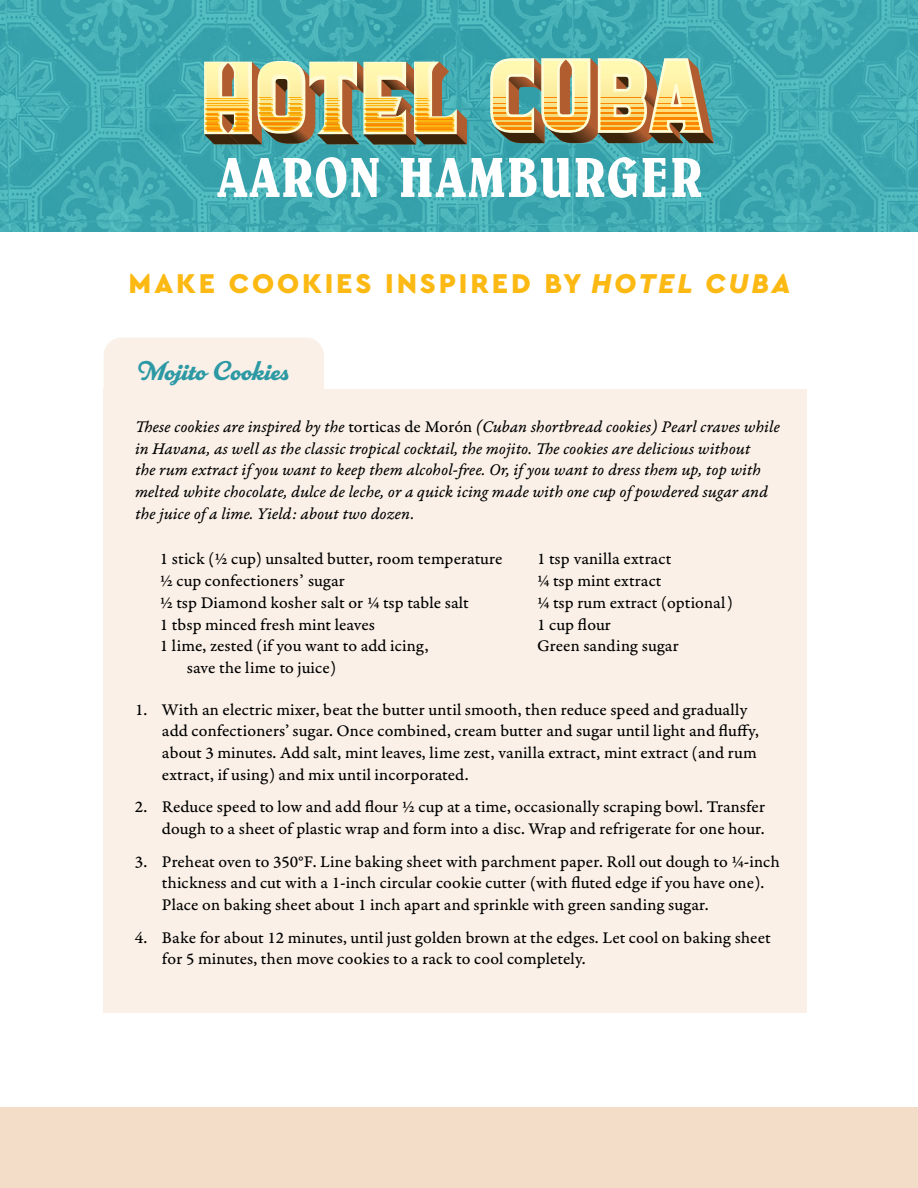
<style>
.page{position:relative;width:918px;height:1188px;background:#fff}
.page>*{position:absolute;margin:0;border:0;box-sizing:border-box;transform-origin:0 0}
.t1{font:condensed 57px "Belwe";letter-spacing:.01em;color:#fff}
.t2{font:900 28.5px "Cera Pro";letter-spacing:.1em;color:#fdb913}
.t3{font:700 27px "Parkside";color:#2c99a4}
.t4{font:17.25px/21.8px "Garamond Premr Pro Capt";letter-spacing:.005em;color:#000}
.t5{font:17.25px/21.8px "Garamond Premr Pro It Capt";color:#000}
.s1{font-style:italic}
.s2{font-family:"Garamond Premr Pro Capt"}
</style>
<div class="page">
<img style="left:0;top:0;width:918px;height:231px">
<svg style="left:204px;top:61px;width:263px;height:83px;background:#bcaa71"></svg>
<hr style="left:415px;top:128px;width:38px;height:2px;background:#fdb913">
<hr style="left:415px;top:123px;width:38px;height:2px;background:#fdb913">
<hr style="left:415px;top:118px;width:38px;height:2px;background:#fdb913">
<hr style="left:415px;top:113px;width:38px;height:2px;background:#fdb913">
<hr style="left:415px;top:108px;width:38px;height:1px;background:#fdb913">
<hr style="left:415px;top:103px;width:38px;height:1px;background:#fdb913">
<hr style="left:415px;top:99px;width:38px;height:1px;background:#fdb913">
<svg style="left:490px;top:58px;width:224px;height:85px;background:#c1af79"></svg>
<hr style="left:652px;top:128px;width:48px;height:2px;background:#fdb913">
<hr style="left:652px;top:123px;width:48px;height:2px;background:#fdb913">
<hr style="left:652px;top:117px;width:48px;height:3px;background:#fdb913">
<hr style="left:652px;top:113px;width:48px;height:1px;background:#fdb913">
<hr style="left:652px;top:108px;width:48px;height:1px;background:#fdb913">
<hr style="left:652px;top:103px;width:48px;height:1px;background:#fdb913">
<hr style="left:652px;top:98px;width:48px;height:1px;background:#fdb913">
<div style="left:104px;top:338px;width:220px;height:71px;background:#faf0e7;border-radius:18px"></div>
<div style="left:104px;top:389px;width:703px;height:623px;background:#faf0e7"></div>
<div style="left:0;top:1107px;width:918px;height:81px;background:#f3ddc8"></div>
<h1 class="t1" style="left:216px;top:144px;width:488px">AARON HAMBURGER</h1>
<h2 class="t2" style="left:129px;top:265px;width:664px">MAKE COOKIES INSPIRED BY <span class="s1">HOTEL CUBA</span></h2>
<h3 class="t3" style="left:135px;top:355px;width:156px">Mojito Cookies</h3>
<p class="t5" style="left:135px;top:416px;width:646px">These cookies are inspired by the <span class="s2">torticas de Morón</span> (Cuban shortbread cookies) Pearl craves while in Havana, as well as the classic tropical cocktail, the mojito. The cookies are delicious without<br>the rum extract if you want to keep them alcohol-free. Or, if you want to dress them up, top with melted white chocolate, dulce de leche, or a quick icing made with one cup of powdered sugar and the juice of a lime. Yield: about two dozen.</p>
<p class="t4" style="left:160px;top:549px;width:344px">1 stick (½ cup) unsalted butter, room temperature</p>
<p class="t4" style="left:160px;top:570px;width:187px">½ cup confectioners’ sugar</p>
<p class="t4" style="left:160px;top:592px;width:310px">½ tsp Diamond kosher salt or ¼ tsp table salt</p>
<p class="t4" style="left:160px;top:614px;width:217px">1 tbsp minced fresh mint leaves</p>
<p class="t4" style="left:160px;top:636px;width:270px">1 lime, zested (if you want to add icing,</p>
<p class="t4" style="left:187px;top:657px;width:151px">save the lime to juice)</p>
<p class="t4" style="left:537px;top:549px;width:197px">1 tsp vanilla extract<br>¼ tsp mint extract<br>¼ tsp rum extract (optional)<br>1 cup flour<br>Green sanding sugar</p>
<p class="t4" style="left:162px;top:699px;width:599px;text-indent:-27px">1. With an electric mixer, beat the butter until smooth, then reduce speed and gradually add confectioners’ sugar. Once combined, cream butter and sugar until light and fluffy, about 3 minutes. Add salt, mint leaves, lime zest, vanilla extract, mint extract (and rum extract, if using) and mix until incorporated.</p>
<p class="t4" style="left:135px;top:796px;width:632px;text-align:right">2. Reduce speed to low and add flour ½ cup at a time, occasionally scraping bowl. Transfer dough to a sheet of plastic wrap and form into a disc. Wrap and refrigerate for one hour.</p>
<p class="t4" style="left:162px;top:851px;width:619px;text-indent:-27px">3. Preheat oven to 350°F. Line baking sheet with parchment paper. Roll out dough to ¼-inch thickness and cut with a 1-inch circular cookie cutter (with fluted edge if you have one).<br>Place on baking sheet about 1 inch apart and sprinkle with green sanding sugar.</p>
<p class="t4" style="left:162px;top:927px;width:610px;text-indent:-27px">4. Bake for about 12 minutes, until just golden brown at the edges. Let cool on baking sheet for 5 minutes, then move cookies to a rack to cool completely.</p>
</div>
